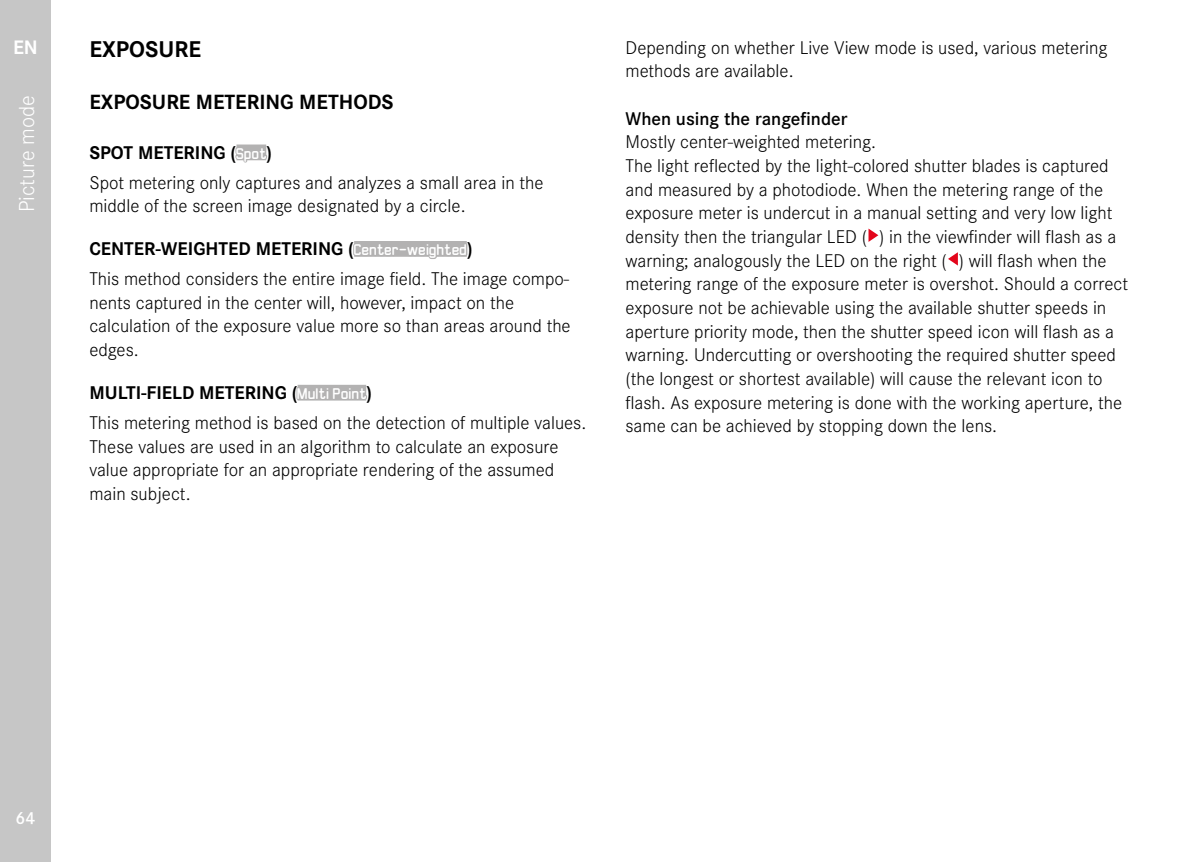
<style>
.page{position:relative;width:1200px;height:862px;background:#fff}
.page>*{position:absolute;margin:0;border:0;box-sizing:border-box;transform-origin:0 0}
.Heading____Heading_0{font:700 23.62px "Corporate S";color:#000}
.t1{font:300 22.5px "Corporate S";color:#fff}
.Heading____Heading_0-2{font:700 21.38px "Corporate S";color:#000}
.t2{font:700 20.25px "Corporate S";color:#fff}
.Text____Body_Text{font:300 19.12px/23.6px "Corporate S";color:#000}
.Heading____Heading_0-3{font:700 19.12px "Corporate S";color:#000}
.Text____Body_Text-2{font:600 19.12px "Corporate S";color:#000}
.t3{font:600 18px "Corporate S";color:#fff}
.s1{font-family:"LG1054";font-weight:400;font-size:13.5px;color:#b3b2b2}
</style>
<div class="page">
<div style="left:0;top:0;width:51px;height:861px;background:#c6c6c6"></div>
<div style="left:236px;top:144px;width:30px;height:16px;background:#b3b2b2"></div>
<div style="left:354px;top:241px;width:112px;height:15px;background:#b3b2b2"></div>
<div style="left:297px;top:384px;width:69px;height:16px;background:#b3b2b2"></div>
<svg style="left:868px;top:228px;width:10px;height:14px"></svg>
<svg style="left:948px;top:253px;width:9px;height:12px"></svg>
<p class="t2" style="left:13px;top:32px;width:26px">EN</p>
<p class="t1" style="left:11px;top:212px;width:119px;rotate:-90deg">Picture mode</p>
<p class="Heading____Heading_0" style="left:89px;top:30px;width:113px">EXPOSURE</p>
<p class="Heading____Heading_0-2" style="left:89px;top:85px;width:306px">EXPOSURE METERING METHODS</p>
<p class="Heading____Heading_0-3" style="left:89px;top:137px;width:184px">SPOT METERING (<span class="s1">Spot</span>)</p>
<p class="Text____Body_Text" style="left:89px;top:169px;width:455px">Spot metering only captures and analyzes a small area in the middle of the screen image designated by a circle.</p>
<p class="Heading____Heading_0-3" style="left:89px;top:233px;width:384px">CENTER-WEIGHTED METERING (<span class="s1">Center-weighted</span>)</p>
<p class="Text____Body_Text" style="left:89px;top:266px;width:483px">This method considers the entire image field. The image compo&shy;nents captured in the center will, however, impact on the calculation of the exposure value more so than areas around the edges.</p>
<p class="Heading____Heading_0-3" style="left:89px;top:377px;width:284px">MULTI-FIELD METERING (<span class="s1">Multi Point</span>)</p>
<p class="Text____Body_Text" style="left:89px;top:409px;width:498px">This metering method is based on the detection of multiple values.<br>These values are used in an algorithm to calculate an exposure value appropriate for an appropriate rendering of the assumed main subject.</p>
<p class="Text____Body_Text" style="left:625px;top:34px;width:483px">Depending on whether Live View mode is used, various metering methods are available.</p>
<p class="Text____Body_Text-2" style="left:625px;top:104px;width:223px">When using the rangefinder</p>
<p class="Text____Body_Text" style="left:625px;top:129px;width:252px">Mostly center-weighted metering.</p>
<p class="Text____Body_Text" style="left:625px;top:152px;width:504px">The light reflected by the light-colored shutter blades is captured and measured by a photodiode. When the metering range of the exposure meter is undercut in a manual setting and very low light density then the triangular LED ( ) in the viewfinder will flash as a warning; analogously the LED on the right ( ) will flash when the metering range of the exposure meter is overshot. Should a correct exposure not be achievable using the available shutter speeds in aperture priority mode, then the shutter speed icon will flash as a warning. Undercutting or overshooting the required shutter speed (the longest or shortest available) will cause the relevant icon to flash. As exposure metering is done with the working aperture, the same can be achieved by stopping down the lens.</p>
<p class="t3" style="left:16px;top:803px;width:21px">64</p>
</div>
